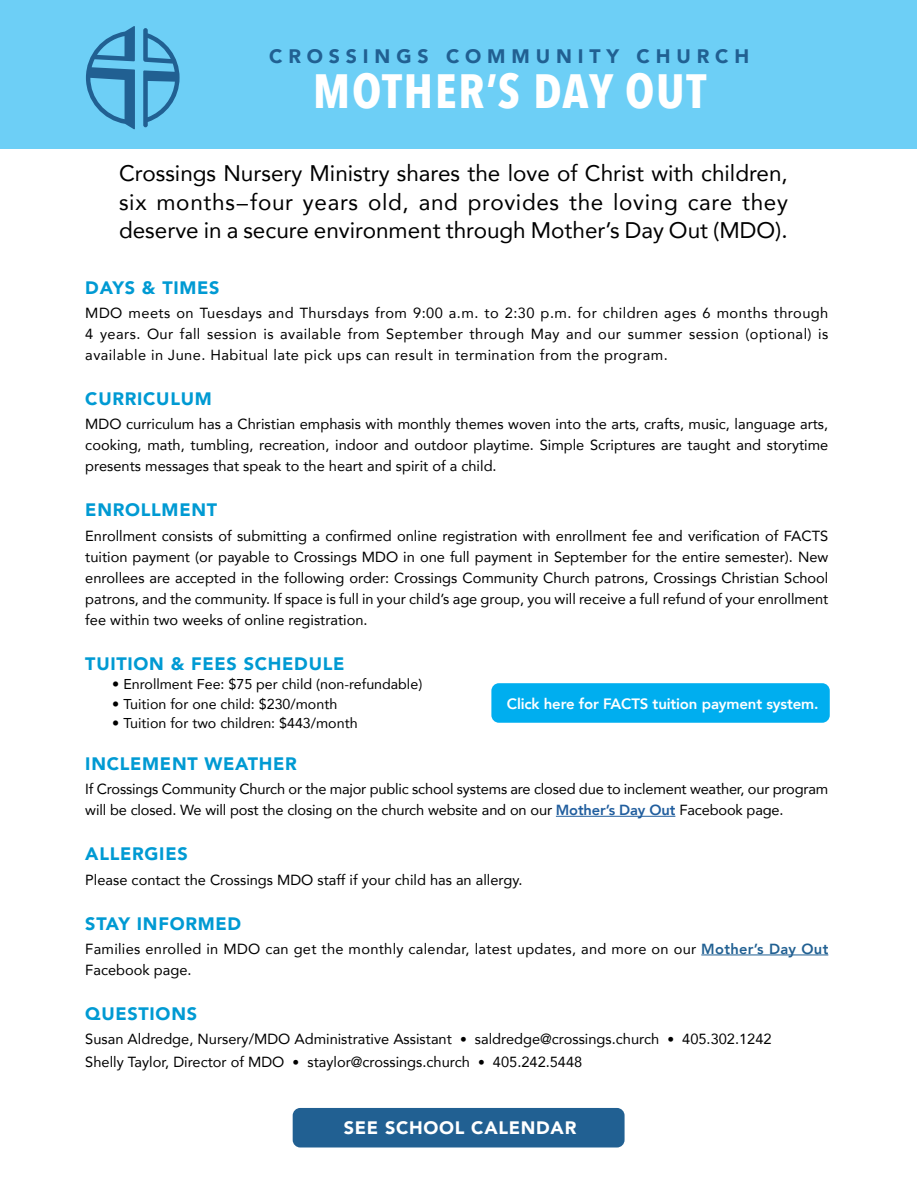
<style>
.page{position:relative;width:918px;height:1188px;background:#fff}
.page>*{position:absolute;margin:0;border:0;box-sizing:border-box;transform-origin:0 0}
.t1{font:700 48px "Avenir Next Condensed";letter-spacing:.04em;color:#fff}
.t2{font:22.5px/28.5px "Avenir";color:#000;text-align:justify}
.t3{font:900 19.5px "Avenir";letter-spacing:.3em;color:#216092}
.t4{font:900 18px "Avenir";letter-spacing:.04em;color:#009ad3}
.t5{font:900 18px "Avenir";letter-spacing:.04em;color:#fff}
.t6{font:800 15px "Avenir";letter-spacing:-.01em;color:#fff}
.t7{font:14.7px/21px "Avenir";color:#000;text-align:justify}
.t8{font:14.7px/21px "Avenir";letter-spacing:.02em;color:#000}
.t9{font:14.25px "Avenir";color:#000}
.s1{font-weight:800;color:#215e9e}
.s2{font-weight:800;color:#216092}
.s3{font-size:13.5px}
</style>
<div class="page">
<div style="left:491px;top:683px;width:339px;height:40px;background:#00aeef;border-radius:8px"></div>
<div style="left:293px;top:1108px;width:332px;height:40px;background:#216092;border-radius:8px"></div>
<hr style="left:556px;top:816px;width:119px;height:1px;background:#215e9e">
<hr style="left:701px;top:955px;width:127px;height:1px;background:#216092">
<div style="left:1px;top:0;width:916px;height:148px;background:#6dcff6"></div>
<svg style="left:86px;top:26px;width:49px;height:103px"></svg>
<svg style="left:143px;top:28px;width:37px;height:99px"></svg>
<h3 class="t3" style="left:269px;top:40px;width:482px">CROSSINGS COMMUNITY CHURCH</h3>
<h1 class="t1" style="left:313px;top:62px;width:394px">MOTHER’S DAY OUT</h1>
<h2 class="t2" style="left:119px;top:159px;width:670px">Crossings Nursery Ministry shares the love of Christ with children, six months–four years old, and provides the loving care they deserve in a secure environment through Mother’s Day Out (MDO).</h2>
<p class="t4" style="left:85px;top:272px;width:136px">DAYS &amp; TIMES</p>
<p class="t7" style="left:85px;top:302px;width:745px">MDO meets on Tuesdays and Thursdays from 9:00 a.m. to 2:30 p.m. for children ages 6 months through 4 years. Our fall session is available from September through May and our summer session (optional) is available in June. Habitual late pick ups can result in termination from the program.</p>
<p class="t4" style="left:85px;top:383px;width:128px">CURRICULUM</p>
<p class="t7" style="left:85px;top:413px;width:745px">MDO curriculum has a Christian emphasis with monthly themes woven into the arts, crafts, music, language arts, cooking, math, tumbling, recreation, indoor and outdoor playtime. Simple Scriptures are taught and storytime presents messages that speak to the heart and spirit of a child.</p>
<p class="t4" style="left:85px;top:495px;width:133px">ENROLLMENT</p>
<p class="t7" style="left:85px;top:524px;width:745px">Enrollment consists of submitting a confirmed online registration with enrollment fee and verification of FACTS tuition payment (or payable to Crossings MDO in one full payment in September for the entire semester). New enrollees are accepted in the following order: Crossings Community Church patrons, Crossings Christian School patrons, and the community. If space is full in your child’s age group, you will receive a full refund of your enrollment fee within two weeks of online registration.</p>
<p class="t4" style="left:85px;top:648px;width:261px">TUITION &amp; FEES SCHEDULE</p>
<p class="t9" style="left:112px;top:673px;width:311px">• Enrollment Fee: $75 per child (non-refundable)</p>
<p class="t9" style="left:112px;top:692px;width:227px">• Tuition for one child: $230/month</p>
<p class="t6" style="left:507px;top:692px;width:313px">Click here for FACTS tuition payment system.</p>
<p class="t9" style="left:112px;top:712px;width:247px">• Tuition for two children: $443/month</p>
<p class="t4" style="left:85px;top:748px;width:213px">INCLEMENT WEATHER</p>
<p class="t7" style="left:85px;top:778px;width:745px">If Crossings Community Church or the major public school systems are closed due to inclement weather, our program will be closed. We will post the closing on the church website and on our <span class="s1">Mother’s Day Out</span> Facebook page.</p>
<p class="t4" style="left:85px;top:839px;width:104px">ALLERGIES</p>
<p class="t7" style="left:85px;top:868px;width:439px">Please contact the Crossings MDO staff if your child has an allergy.</p>
<p class="t4" style="left:85px;top:908px;width:157px">STAY INFORMED</p>
<p class="t8" style="left:85px;top:938px;width:745px">Families enrolled in MDO can get the monthly calendar, latest updates, and more on our <span class="s2">Mother’s Day Out<br></span>Facebook page.</p>
<p class="t4" style="left:85px;top:998px;width:113px">QUESTIONS</p>
<p class="t7" style="left:85px;top:1027px;width:688px;line-height:23px">Susan Aldredge, Nursery/MDO Administrative Assistant <span class="s3">•</span> saldredge@crossings.church <span class="s3">•</span> 405.302.1242<br>Shelly Taylor, Director of MDO <span class="s3">•</span> staylor@crossings.church <span class="s3">•</span> 405.242.5448</p>
<p class="t5" style="left:344px;top:1113px;width:234px">SEE SCHOOL CALENDAR</p>
</div>
